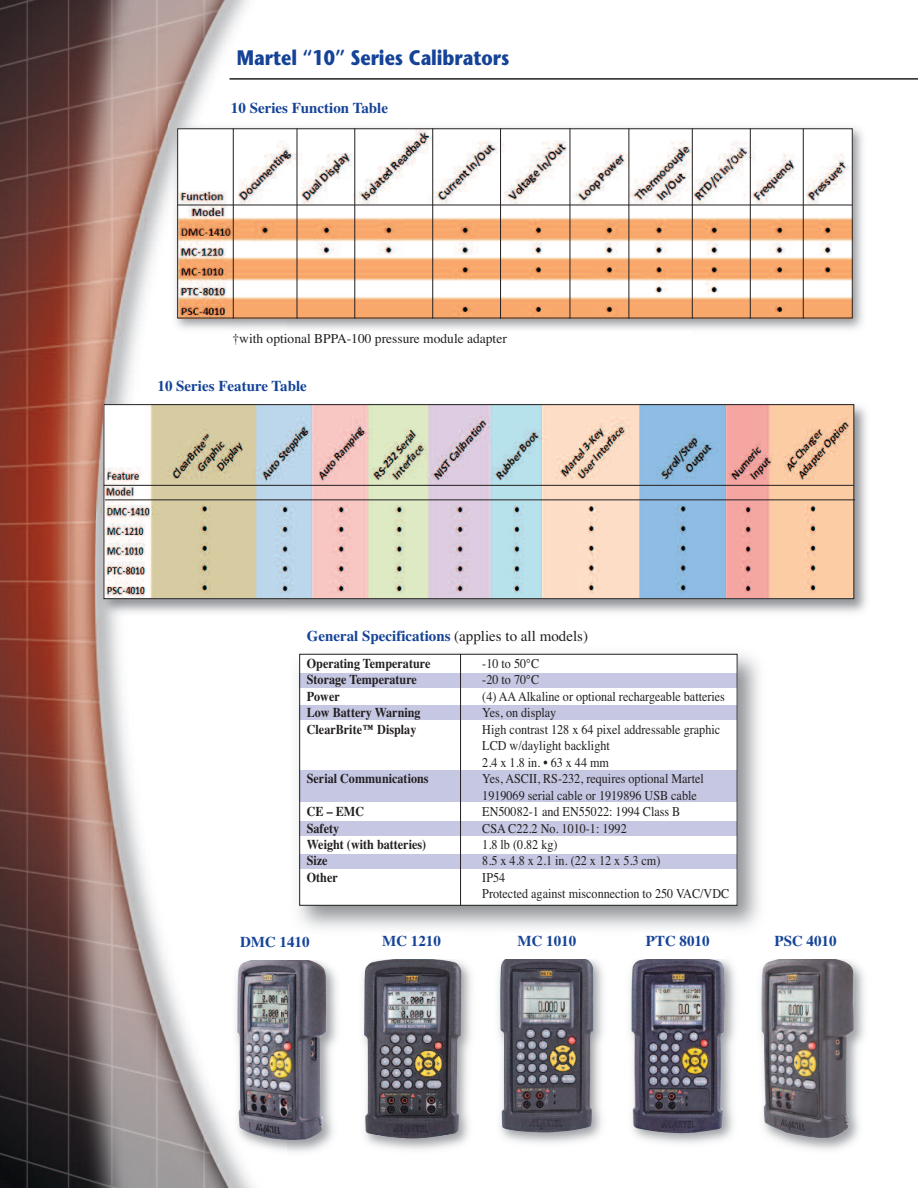
<style>
.page{position:relative;width:918px;height:1188px;background:#fff}
.page>*{position:absolute;margin:0;border:0;box-sizing:border-box;transform-origin:0 0}
.t1{font:700 21px "Stone Sans";color:#154398;scale:.85 1}
.t2{font:700 15px "Times";color:#154398}
.t3{font:13.5px/16.5px "Times";color:#231f20;scale:.9 1}
.t4{font:700 13.5px "Times";color:#231f20;scale:.9 1}
.t5{font:13.5px "Times";color:#231f20}
.s1{font-weight:400;color:#231f20}
</style>
<div class="page">
<img style="left:298px;top:653px;width:462px;height:276px">
<div style="left:299px;top:655px;width:439px;height:250px;background:#fff"></div>
<div style="left:299px;top:705px;width:438px;height:15px;background:#c6c8e3"></div>
<div style="left:299px;top:673px;width:438px;height:14px;background:#c6c8e3"></div>
<div style="left:299px;top:770px;width:438px;height:31px;background:#c6c8e3"></div>
<div style="left:299px;top:822px;width:438px;height:14px;background:#c6c8e3"></div>
<div style="left:299px;top:854px;width:438px;height:14px;background:#c6c8e3"></div>
<div style="left:299px;top:654px;width:438px;height:252px;border:1px solid #231f20"></div>
<img style="left:0;top:0;width:254px;height:1188px">
<hr style="left:230px;top:78px;width:688px;height:2px;background:#231f20">
<img style="left:169px;top:120px;width:694px;height:216px">
<img style="left:179px;top:130px;width:672px;height:186px">
<div style="left:177px;top:128px;width:676px;height:190px;border:1px solid #231f20"></div>
<hr style="left:233px;top:128px;width:1px;height:191px;background:#231f20">
<hr style="left:297px;top:128px;width:1px;height:191px;background:#231f20">
<hr style="left:354px;top:128px;width:1px;height:191px;background:#231f20">
<hr style="left:432px;top:128px;width:1px;height:191px;background:#231f20">
<hr style="left:500px;top:128px;width:1px;height:191px;background:#231f20">
<hr style="left:570px;top:128px;width:1px;height:191px;background:#231f20">
<hr style="left:629px;top:128px;width:1px;height:191px;background:#231f20">
<hr style="left:692px;top:128px;width:1px;height:191px;background:#231f20">
<hr style="left:803px;top:128px;width:1px;height:191px;background:#231f20">
<hr style="left:750px;top:128px;width:1px;height:191px;background:#231f20">
<hr style="left:178px;top:205px;width:674px;height:1px;background:#231f20">
<div style="left:231px;top:331px;width:461px;height:32px;background:#fff"></div>
<img style="left:97px;top:398px;width:770px;height:220px">
<img style="left:106px;top:406px;width:746px;height:191px">
<div style="left:104px;top:404px;width:750px;height:195px;border:1px solid #231f20"></div>
<hr style="left:104px;top:485px;width:750px;height:1px;background:#231f20">
<hr style="left:105px;top:499px;width:750px;height:1px;background:#231f20">
<img style="left:498px;top:959px;width:105px;height:185px">
<img style="left:540px;top:959px;width:53px;height:7px">
<img style="left:363px;top:962px;width:108px;height:188px">
<img style="left:364px;top:959px;width:97px;height:180px">
<img style="left:220px;top:942px;width:117px;height:221px">
<img style="left:286px;top:1125px;width:37px;height:15px">
<img style="left:760px;top:964px;width:104px;height:186px">
<img style="left:761px;top:959px;width:93px;height:179px">
<img style="left:630px;top:960px;width:105px;height:184px">
<img style="left:631px;top:959px;width:94px;height:174px">
<div style="left:228px;top:934px;width:94px;height:25px;background:#fff"></div>
<hr style="left:460px;top:654px;width:1px;height:251px;background:#231f20">
<h1 class="t1" style="left:237px;top:50px;width:322px">Martel “10” Series Calibrators</h1>
<p class="t2" style="left:231px;top:99px;width:159px">10 Series Function Table</p>
<p class="t5" style="left:233px;top:330px;width:276px">†with optional BPPA-100 pressure module adapter</p>
<p class="t2" style="left:158px;top:377px;width:151px">10 Series Feature Table</p>
<p class="t2" style="left:307px;top:627px;width:283px">General Specifications <span class="s1">(applies to all models)</span></p>
<p class="t4" style="left:307px;top:655px;width:139px">Operating Temperature</p>
<p class="t3" style="left:482px;top:655px;width:65px">-10 to 50°C</p>
<p class="t4" style="left:307px;top:671px;width:124px">Storage Temperature</p>
<p class="t3" style="left:482px;top:671px;width:65px">-20 to 70°C</p>
<p class="t4" style="left:307px;top:688px;width:38px">Power</p>
<p class="t3" style="left:482px;top:688px;width:271px">(4) AA Alkaline or optional rechargeable batteries</p>
<p class="t4" style="left:307px;top:704px;width:128px">Low Battery Warning</p>
<p class="t3" style="left:482px;top:704px;width:84px">Yes, on display</p>
<p class="t4" style="left:307px;top:721px;width:123px">ClearBrite™ Display</p>
<p class="t3" style="left:482px;top:721px;width:266px">High contrast 128 x 64 pixel addressable graphic<br>LCD w/daylight backlight<br>2.4 x 1.8 in. • 63 x 44 mm</p>
<p class="t4" style="left:307px;top:770px;width:137px">Serial Communications</p>
<p class="t3" style="left:482px;top:770px;width:248px">Yes, ASCII, RS-232, requires optional Martel<br>1919069 serial cable or 1919896 USB cable</p>
<p class="t4" style="left:307px;top:803px;width:65px">CE – EMC</p>
<p class="t3" style="left:482px;top:803px;width:222px">EN50082-1 and EN55022: 1994 Class B</p>
<p class="t4" style="left:307px;top:820px;width:37px">Safety</p>
<p class="t3" style="left:482px;top:820px;width:162px">CSA C22.2 No. 1010-1: 1992</p>
<p class="t4" style="left:307px;top:836px;width:134px">Weight (with batteries)</p>
<p class="t3" style="left:482px;top:836px;width:85px">1.8 lb (0.82 kg)</p>
<p class="t4" style="left:307px;top:853px;width:25px">Size</p>
<p class="t3" style="left:482px;top:853px;width:199px">8.5 x 4.8 x 2.1 in. (22 x 12 x 5.3 cm)</p>
<p class="t4" style="left:307px;top:869px;width:36px">Other</p>
<p class="t3" style="left:482px;top:869px;width:276px">IP54<br>Protected against misconnection to 250 VAC/VDC</p>
<p class="t2" style="left:240px;top:933px;width:71px">DMC 1410</p>
<p class="t2" style="left:382px;top:932px;width:60px">MC 1210</p>
<p class="t2" style="left:518px;top:932px;width:60px">MC 1010</p>
<p class="t2" style="left:646px;top:932px;width:65px">PTC 8010</p>
<p class="t2" style="left:775px;top:932px;width:64px">PSC 4010</p>
</div>
